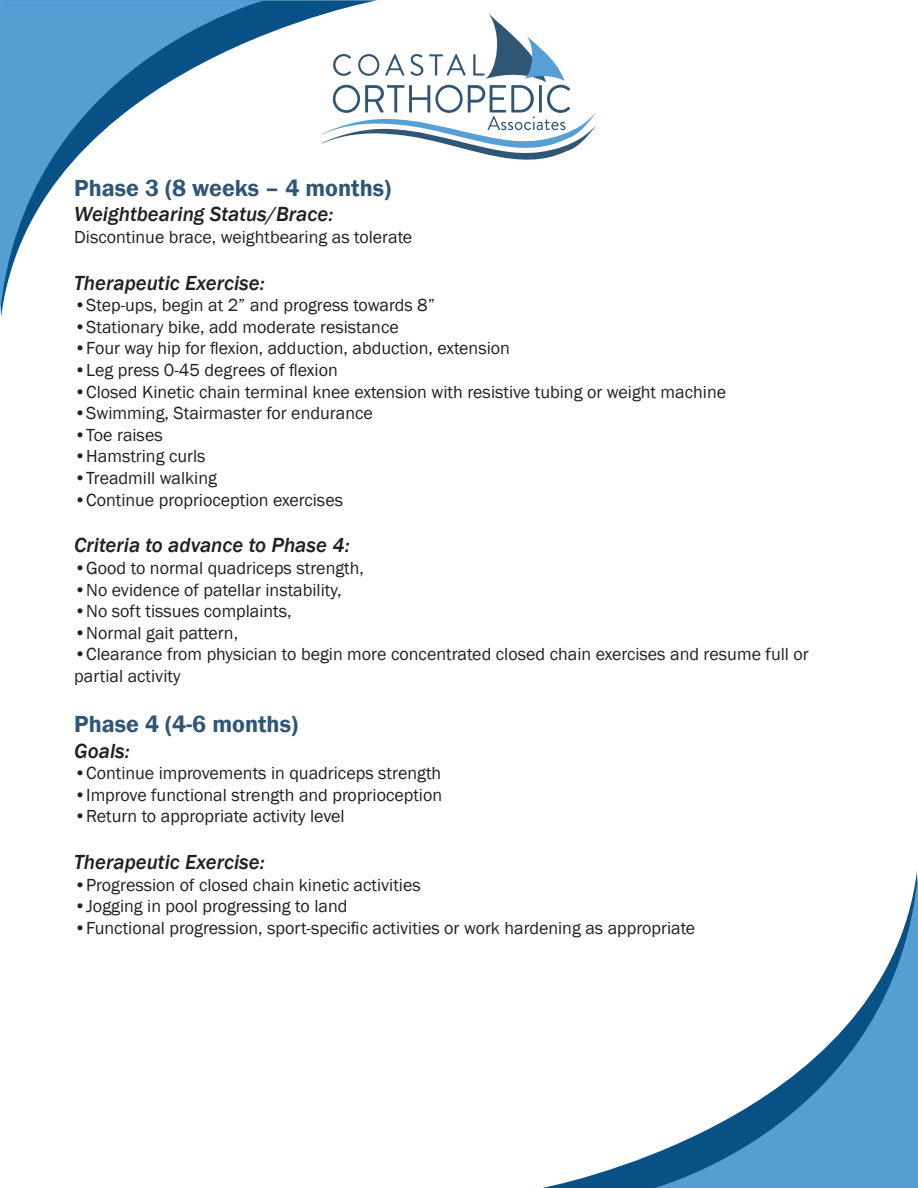
<style>
.page{position:relative;width:918px;height:1188px;background:#fff}
.page>*{position:absolute;margin:0;border:0;box-sizing:border-box;transform-origin:0 0}
.Section_heading{font:600 24px "Franklin Gothic";color:#305676}
.Section_subtitle{font:italic 500 21px "Franklin Gothic";color:#231f20}
.Body_text{font:18px/21.6px "Franklin Gothic";color:#231f20}
</style>
<div class="page">
<svg style="left:265px;top:0;width:112px;height:144px"></svg>
<svg style="left:0;top:0;width:265px;height:318px"></svg>
<svg style="left:542px;top:1154px;width:111px;height:34px"></svg>
<svg style="left:653px;top:871px;width:265px;height:317px"></svg>
<svg style="left:322px;top:12px;width:274px;height:148px"></svg>
<p class="Section_heading" style="left:74px;top:173px;width:318px">Phase 3 (8 weeks – 4 months)</p>
<p class="Section_subtitle" style="left:74px;top:201px;width:261px">Weightbearing Status/Brace:</p>
<p class="Body_text" style="left:74px;top:226px;width:340px">Discontinue brace, weightbearing as tolerate</p>
<p class="Section_subtitle" style="left:74px;top:270px;width:192px">Therapeutic Exercise:</p>
<p class="Body_text" style="left:74px;top:295px;width:362px">•Step-ups, begin at 2” and progress towards 8”</p>
<p class="Body_text" style="left:74px;top:316px;width:326px">•Stationary bike, add moderate resistance</p>
<p class="Body_text" style="left:74px;top:338px;width:437px">•Four way hip for flexion, adduction, abduction, extension</p>
<p class="Body_text" style="left:74px;top:360px;width:265px">•Leg press 0-45 degrees of flexion</p>
<p class="Body_text" style="left:74px;top:381px;width:653px">•Closed Kinetic chain terminal knee extension with resistive tubing or weight machine</p>
<p class="Body_text" style="left:74px;top:403px;width:300px">•Swimming, Stairmaster for endurance</p>
<p class="Body_text" style="left:74px;top:424px;width:90px">•Toe raises</p>
<p class="Body_text" style="left:74px;top:446px;width:133px">•Hamstring curls</p>
<p class="Body_text" style="left:74px;top:468px;width:144px">•Treadmill walking</p>
<p class="Body_text" style="left:74px;top:489px;width:270px">•Continue proprioception exercises</p>
<p class="Section_subtitle" style="left:74px;top:533px;width:277px">Criteria to advance to Phase 4:</p>
<p class="Body_text" style="left:74px;top:558px;width:291px">•Good to normal quadriceps strength,</p>
<p class="Body_text" style="left:74px;top:579px;width:269px">•No evidence of patellar instability,</p>
<p class="Body_text" style="left:74px;top:601px;width:219px">•No soft tissues complaints,</p>
<p class="Body_text" style="left:74px;top:622px;width:165px">•Normal gait pattern,</p>
<p class="Body_text" style="left:74px;top:644px;width:736px">•Clearance from physician to begin more concentrated closed chain exercises and resume full or partial activity</p>
<p class="Section_heading" style="left:74px;top:710px;width:225px">Phase 4 (4-6 months)</p>
<p class="Section_subtitle" style="left:74px;top:738px;width:57px">Goals:</p>
<p class="Body_text" style="left:74px;top:763px;width:369px">•Continue improvements in quadriceps strength</p>
<p class="Body_text" style="left:74px;top:784px;width:369px">•Improve functional strength and proprioception</p>
<p class="Body_text" style="left:74px;top:806px;width:272px">•Return to appropriate activity level</p>
<p class="Section_subtitle" style="left:74px;top:849px;width:192px">Therapeutic Exercise:</p>
<p class="Body_text" style="left:74px;top:874px;width:348px">•Progression of closed chain kinetic activities</p>
<p class="Body_text" style="left:74px;top:896px;width:275px">•Jogging in pool progressing to land</p>
<p class="Body_text" style="left:74px;top:918px;width:623px">•Functional progression, sport-specific activities or work hardening as appropriate</p>
</div>
